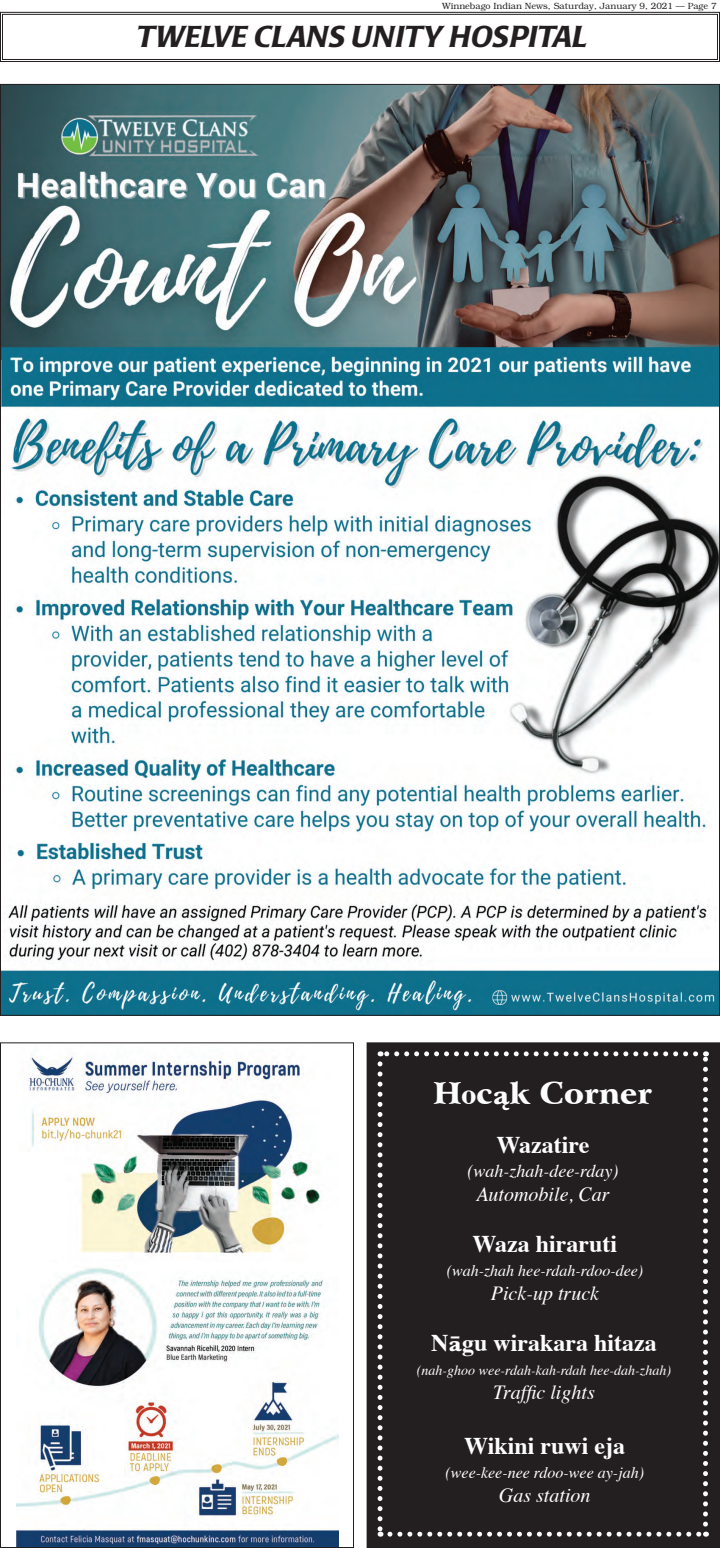
<style>
.page{position:relative;width:720px;height:1548px;background:#fff}
.page>*{position:absolute;margin:0;border:0;box-sizing:border-box;transform-origin:0 0}
.t1{font:italic 500 30px "Poppl Laudatio";letter-spacing:.02em;color:#231f20}
.t2{font:900 30px "Arrus BT";color:#fff}
.t3{font:700 24px "Times";color:#fff}
.t4{font:italic 20px "Times";color:#fff}
.t5{font:italic 18px "Times";color:#fff}
.t6{font:italic 16px "Times";color:#fff}
.t7{font:italic 14px "Times";color:#fff}
.t8{font:300 9px "Bookman";color:#231f20}
.s1{font-family:"Times";font-weight:700}
.s2{font-family:"Baskerville";font-weight:700}
.s3{font-family:"Baskerville"}
</style>
<div class="page">
<svg style="left:0;top:11px;width:720px;height:51px"></svg>
<img style="left:17px;top:1054px;width:322px;height:492px">
<img style="left:2px;top:86px;width:716px;height:928px">
<div style="left:367px;top:1043px;width:353px;height:505px;background:#231f20"></div>
<svg style="left:378px;top:1064px;width:5px;height:473px"></svg>
<svg style="left:390px;top:1532px;width:317px;height:5px"></svg>
<svg style="left:703px;top:1051px;width:5px;height:473px"></svg>
<svg style="left:380px;top:1051px;width:316px;height:5px"></svg>
<p class="t8" style="left:442px;top:2px;width:276px">Winnebago Indian News, Saturday, January 9, 2021 — Page 7</p>
<h1 class="t1" style="left:136px;top:26px;width:452px">TWELVE CLANS UNITY HOSPITAL</h1>
<h1 class="t2" style="left:434px;top:1075px;width:220px">H<span class="s1">ō</span> c<span class="s2">ą</span>k Corner</h1>
<h2 class="t3" style="left:497px;top:1135px;width:94px">Wažątire</h2>
<p class="t5" style="left:467px;top:1164px;width:153px">(wah-zhah-dee-rday)</p>
<p class="t4" style="left:476px;top:1186px;width:135px">Automobile, Car</p>
<h2 class="t3" style="left:473px;top:1234px;width:146px">Wažą hiraruti</h2>
<p class="t6" style="left:447px;top:1264px;width:198px">(wah-zhah hee-rdah-rdoo-dee)</p>
<p class="t4" style="left:491px;top:1285px;width:110px">Pick-up truck</p>
<h2 class="t3" style="left:431px;top:1333px;width:227px">N<span class="s3">ā</span>gu wirakara hitaža</h2>
<p class="t7" style="left:417px;top:1364px;width:256px">(nah-ghoo wee-rdah-kah-rdah hee-dah-zhah)</p>
<p class="t4" style="left:493px;top:1384px;width:103px">Traffic lights</p>
<h2 class="t3" style="left:464px;top:1436px;width:162px">Wikįnį ruwį eja</h2>
<p class="t6" style="left:446px;top:1466px;width:200px">(wee-kee-nee rdoo-wee ay-jah)</p>
<p class="t4" style="left:499px;top:1487px;width:93px">Gas station</p>
</div>
